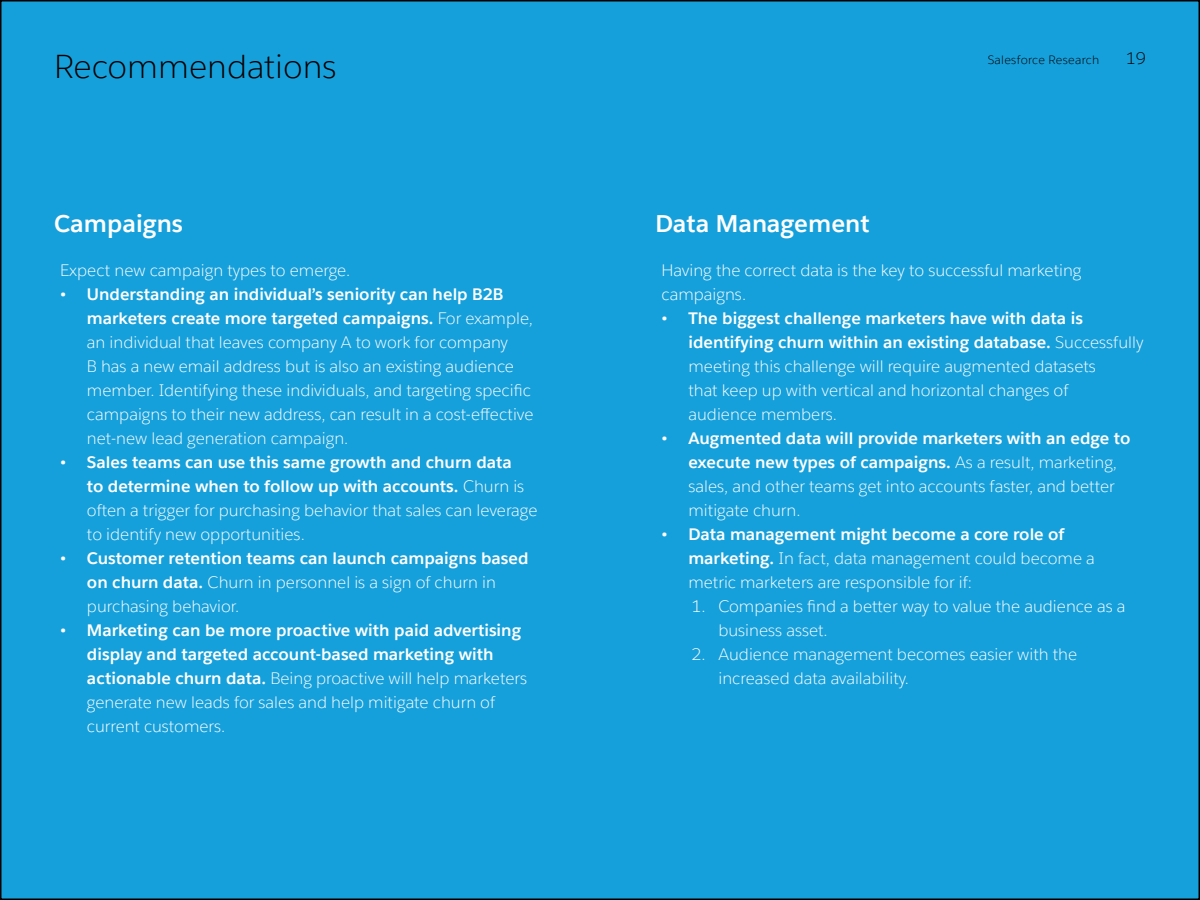
<style>
.page{position:relative;width:1200px;height:900px;background:#fff}
.page>*{position:absolute;margin:0;border:0;box-sizing:border-box;transform-origin:0 0}
.t1{font:300 33px "Salesforce Sans";color:#000}
.t2{font:700 24px "Salesforce Sans";color:#fff}
.t3{font:300 16.5px/24px "Salesforce Sans";color:#fff}
.t4{font:700 16.5px/24px "Salesforce Sans";color:#fff}
.t5{font:300 16.5px "Salesforce Sans";color:#000}
.t6{font:300 12px "Salesforce Sans";letter-spacing:.025em;color:#000}
.s1{font-weight:700}
.s2{font-weight:300}
</style>
<div class="page">
<div style="left:1px;top:1px;width:1198px;height:898px;background:#16a0db"></div>
<h1 class="t1" style="left:54px;top:46px;width:284px">Recommendations</h1>
<p class="t6" style="left:988px;top:53px;width:113px">Salesforce Research</p>
<p class="t5" style="left:1126px;top:48px;width:22px">19</p>
<h2 class="t2" style="left:54px;top:208px;width:130px">Campaigns</h2>
<h2 class="t2" style="left:656px;top:208px;width:216px">Data Management</h2>
<p class="t3" style="left:60px;top:258px;width:292px">Expect new campaign types to emerge.</p>
<p class="t3" style="left:87px;top:282px;width:448px;text-indent:-27px"><span class="s1">• Understanding an individual’s seniority can help B2B marketers create more targeted campaigns.</span> For example, an individual that leaves company A to work for company<br>B has a new email address but is also an existing audience member. Identifying these individuals, and targeting specific campaigns to their new address, can result in a cost-effective net-new lead generation campaign.</p>
<p class="t3" style="left:87px;top:450px;width:452px;text-indent:-27px"><span class="s1">• Sales teams can use this same growth and churn data<br>to determine when to follow up with accounts.</span> Churn is often a trigger for purchasing behavior that sales can leverage to identify new opportunities.</p>
<p class="t4" style="left:87px;top:546px;width:443px;text-indent:-27px">• Customer retention teams can launch campaigns based on churn data. <span class="s2">Churn in personnel is a sign of churn in purchasing behavior.</span></p>
<p class="t4" style="left:87px;top:618px;width:442px;text-indent:-27px">• Marketing can be more proactive with paid advertising display and targeted account-based marketing with actionable churn data. <span class="s2">Being proactive will help marketers generate new leads for sales and help mitigate churn of current customers.</span></p>
<p class="t3" style="left:662px;top:258px;width:422px">Having the correct data is the key to successful marketing campaigns.</p>
<p class="t3" style="left:688px;top:306px;width:456px;text-indent:-27px"><span class="s1">• The biggest challenge marketers have with data is identifying churn within an existing database.</span> Successfully meeting this challenge will require augmented datasets<br>that keep up with vertical and horizontal changes of<br>audience members.</p>
<p class="t3" style="left:688px;top:426px;width:443px;text-indent:-27px"><span class="s1">• Augmented data will provide marketers with an edge to execute new types of campaigns.</span> As a result, marketing, sales, and other teams get into accounts faster, and better mitigate churn.</p>
<p class="t3" style="left:688px;top:522px;width:408px;text-indent:-27px"><span class="s1">• Data management might become a core role of marketing.</span> In fact, data management could become a metric marketers are responsible for if:</p>
<p class="t3" style="left:718px;top:594px;width:409px;text-indent:-27px">1. Companies find a better way to value the audience as a business asset.</p>
<p class="t3" style="left:718px;top:642px;width:360px;text-indent:-27px">2. Audience management becomes easier with the increased data availability.</p>
</div>
